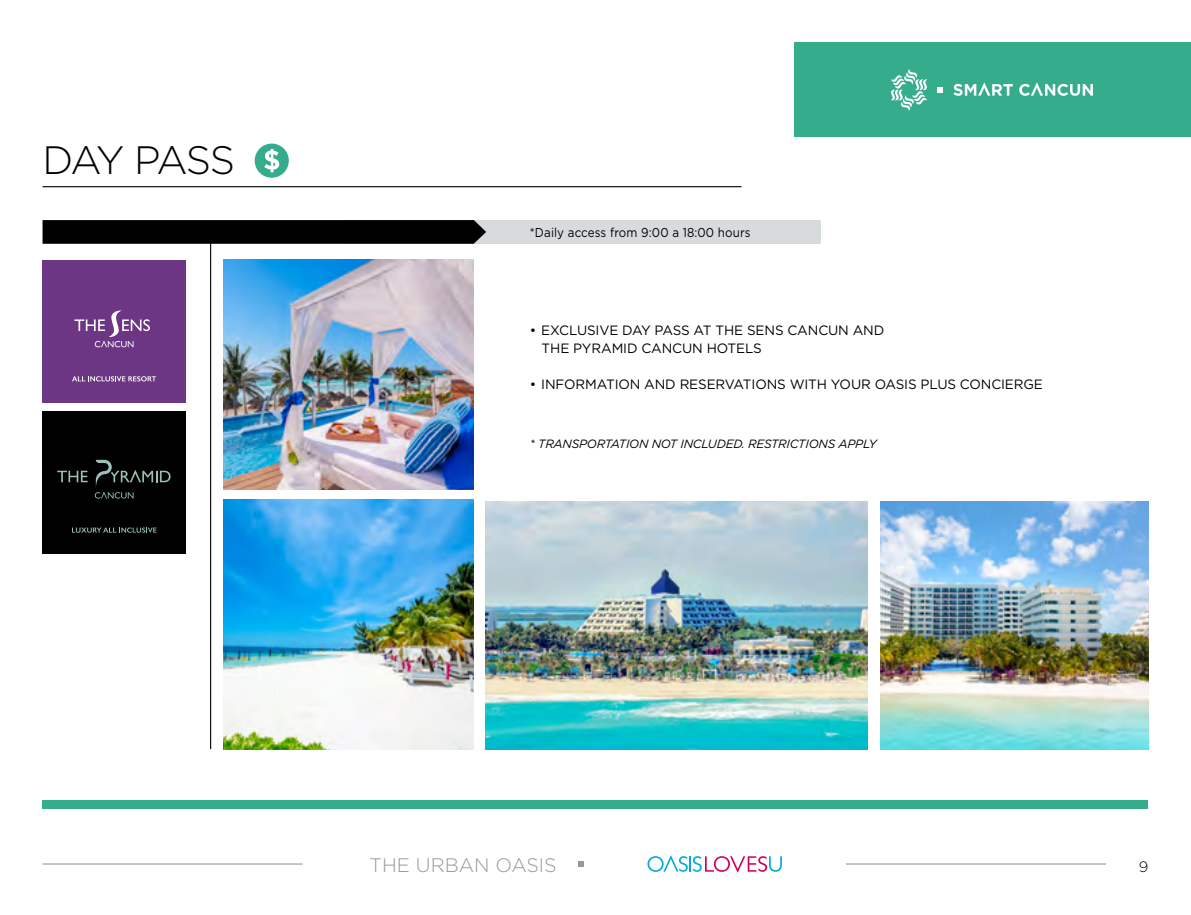
<style>
.page{position:relative;width:1191px;height:915px;background:#fff}
.page>*{position:absolute;margin:0;border:0;box-sizing:border-box;transform-origin:0 0}
.t1{font:300 39.6px "Gotham";letter-spacing:-.075em;color:#000}
.t2{font:300 19.5px "Gotham";color:#98989c}
.t3{font:300 15px "Gotham";color:#000}
.t4{font:13.5px/18px "Gotham";letter-spacing:-.01em;color:#000}
.t5{font:12.9px "Gotham";letter-spacing:.01em;color:#000;scale:.9 1}
.t6{font:italic 12px "Gotham";letter-spacing:-.02em;color:#000}
</style>
<div class="page">
<div style="left:43px;top:799px;width:1105px;height:9px;background:#35ac8c"></div>
<hr style="left:43px;top:186px;width:698px;height:1px;background:#000">
<div style="left:794px;top:43px;width:397px;height:94px;background:#35ac8c"></div>
<svg style="left:891px;top:69px;width:36px;height:42px"></svg>
<svg style="left:937px;top:87px;width:5px;height:6px"></svg>
<hr style="left:43px;top:863px;width:259px;height:1px;background:#98989c">
<hr style="left:846px;top:863px;width:260px;height:1px;background:#98989c">
<svg style="left:578px;top:861px;width:6px;height:5px"></svg>
<svg style="left:647px;top:855px;width:135px;height:17px"></svg>
<svg style="left:953px;top:82px;width:59px;height:14px"></svg>
<svg style="left:1019px;top:82px;width:74px;height:14px"></svg>
<div style="left:255px;top:143px;width:34px;height:35px;background:#35ac8c;border-radius:50%"></div>
<svg style="left:264px;top:149px;width:15px;height:23px"></svg>
<div style="left:343px;top:220px;width:478px;height:24px;background:#d8dbdc"></div>
<svg style="left:43px;top:220px;width:443px;height:24px;background:#050606"></svg>
<div style="left:43px;top:260px;width:143px;height:142px;background:#6d3685"></div>
<svg style="left:72px;top:376px;width:84px;height:5px"></svg>
<svg style="left:75px;top:310px;width:75px;height:37px"></svg>
<div style="left:43px;top:411px;width:143px;height:142px;background:#000"></div>
<svg style="left:57px;top:470px;width:31px;height:12px"></svg>
<svg style="left:72px;top:527px;width:84px;height:5px"></svg>
<svg style="left:95px;top:459px;width:76px;height:39px"></svg>
<img style="left:223px;top:499px;width:251px;height:249px">
<img style="left:223px;top:259px;width:251px;height:230px">
<img style="left:486px;top:501px;width:381px;height:247px">
<img style="left:880px;top:501px;width:268px;height:247px">
<hr style="left:210px;top:239px;width:1px;height:509px;background:#010102">
<h1 class="t1" style="left:43px;top:135px;width:194px">DAY PASS</h1>
<p class="t5" style="left:530px;top:224px;width:247px">*Daily access from 9:00 a 18:00 hours</p>
<p class="t4" style="left:541px;top:321px;width:344px;text-indent:-12px">• EXCLUSIVE DAY PASS AT THE SENS CANCUN AND<br>THE PYRAMID CANCUN HOTELS</p>
<p class="t4" style="left:530px;top:375px;width:514px">• INFORMATION AND RESERVATIONS WITH YOUR OASIS PLUS CONCIERGE</p>
<p class="t6" style="left:530px;top:436px;width:348px">* TRANSPORTATION NOT INCLUDED. RESTRICTIONS APPLY</p>
<h2 class="t2" style="left:369px;top:852px;width:189px">THE URBAN OASIS</h2>
<p class="t3" style="left:1138px;top:856px;width:11px">9</p>
</div>
